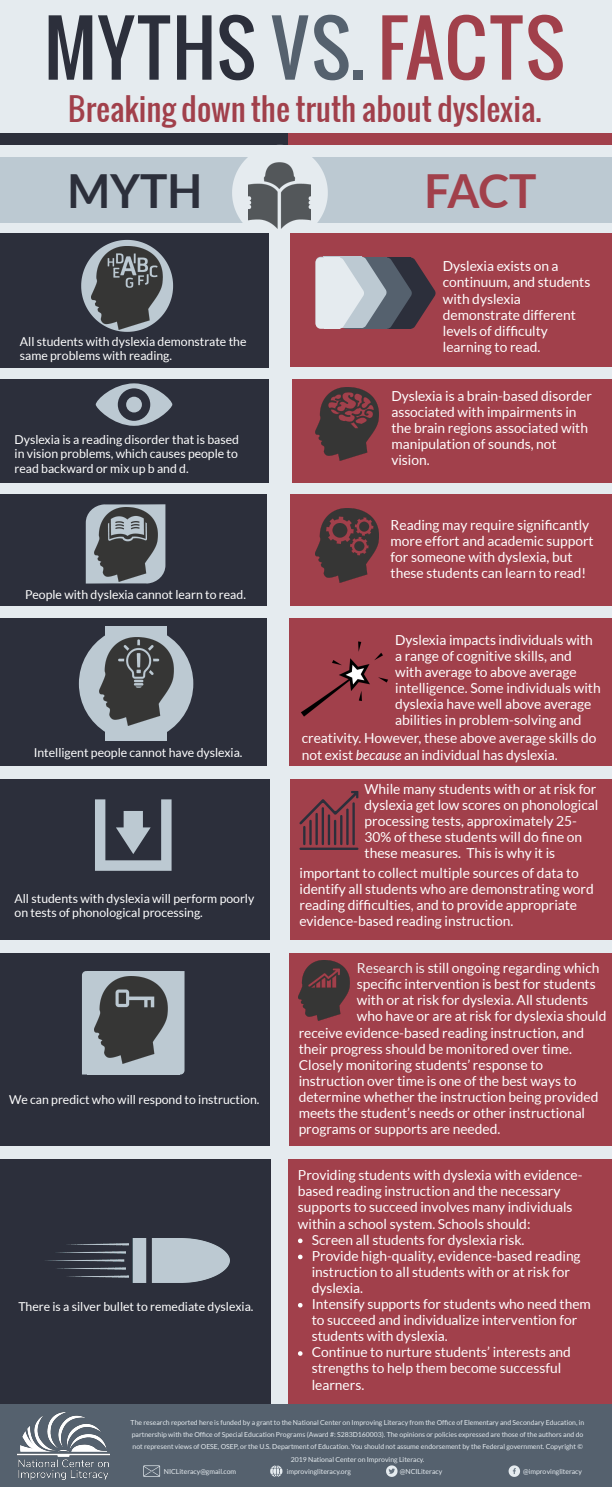
<style>
.page{position:relative;width:612px;height:1487px;background:#fff}
.page>*{position:absolute;margin:0;border:0;box-sizing:border-box;transform-origin:0 0}
.t1{font:73.5px "Oswald";color:#2c2f3b}
.t2{font:700 46px "Lato";color:#2c2f3b}
.t3{font:700 46px "Lato";color:#a1404b}
.t4{font:30.6px "Oswald";color:#a1404b}
.t5{font:13.8px/16.1px "Lato";color:#fff}
.t6{font:12.3px/14.6px "Lato";color:#fff}
.t7{font:6.9px "Lato";color:#e5ebef}
.s1{color:#55616e}
.s2{color:#a1404b}
.s3{font-style:italic}
.s4{color:#f1f2f2}
</style>
<div class="page">
<div style="left:0;top:0;width:612px;height:145px;background:#e5ebef"></div>
<div style="left:0;top:133px;width:289px;height:11px;background:#2c2f3b"></div>
<div style="left:288px;top:133px;width:324px;height:11px;background:#a1404b"></div>
<div style="left:0;top:145px;width:612px;height:338px;background:#e5ebef"></div>
<div style="left:0;top:157px;width:612px;height:65px;background:#bcc9d2"></div>
<svg style="left:232px;top:157px;width:96px;height:84px"></svg>
<div style="left:0;top:233px;width:268px;height:134px;background:#2c2f3b"></div>
<div style="left:290px;top:234px;width:322px;height:133px;background:#a1404b"></div>
<div style="left:0;top:379px;width:269px;height:103px;background:#2c2f3b"></div>
<div style="left:292px;top:379px;width:320px;height:104px;background:#a1404b"></div>
<img style="left:249px;top:162px;width:62px;height:66px">
<svg style="left:96px;top:383px;width:76px;height:43px"></svg>
<div style="left:126px;top:396px;width:16px;height:16px;background:#bcc9d2;border-radius:50%"></div>
<svg style="left:81px;top:240px;width:92px;height:92px"></svg>
<img style="left:92px;top:246px;width:70px;height:83px">
<div style="left:324px;top:257px;width:15px;height:72px;background:#e5ebef"></div>
<svg style="left:339px;top:257px;width:97px;height:72px;background:#807c87"></svg>
<svg style="left:316px;top:257px;width:8px;height:72px"></svg>
<img style="left:316px;top:387px;width:62px;height:73px">
<div style="left:0;top:483px;width:612px;height:283px;background:#e5ebef"></div>
<div style="left:0;top:494px;width:267px;height:112px;background:#2c2f3b"></div>
<div style="left:290px;top:494px;width:322px;height:112px;background:#a1404b"></div>
<div style="left:0;top:618px;width:267px;height:148px;background:#2c2f3b"></div>
<div style="left:290px;top:617px;width:322px;height:149px;background:#a1404b"></div>
<svg style="left:86px;top:504px;width:79px;height:79px;background:#abb7c0"></svg>
<img style="left:94px;top:507px;width:63px;height:74px">
<img style="left:316px;top:508px;width:62px;height:74px">
<div style="left:106px;top:626px;width:61px;height:115px;background:#bcc9d2"></div>
<svg style="left:79px;top:634px;width:27px;height:98px"></svg>
<svg style="left:167px;top:635px;width:26px;height:97px"></svg>
<img style="left:99px;top:637px;width:74px;height:88px">
<img style="left:301px;top:641px;width:87px;height:76px">
<div style="left:0;top:766px;width:612px;height:380px;background:#e5ebef"></div>
<div style="left:0;top:778px;width:270px;height:161px;background:#2c2f3b"></div>
<div style="left:290px;top:778px;width:322px;height:161px;background:#a1404b"></div>
<div style="left:0;top:952px;width:270px;height:194px;background:#2c2f3b"></div>
<div style="left:290px;top:952px;width:322px;height:194px;background:#a1404b"></div>
<svg style="left:95px;top:799px;width:77px;height:71px"></svg>
<img style="left:299px;top:960px;width:50px;height:59px">
<div style="left:88px;top:970px;width:92px;height:104px;background:#bcc9d2"></div>
<svg style="left:178px;top:970px;width:7px;height:104px"></svg>
<svg style="left:82px;top:971px;width:6px;height:103px"></svg>
<img style="left:95px;top:976px;width:73px;height:86px">
<svg style="left:299px;top:791px;width:59px;height:58px"></svg>
<div style="left:0;top:1146px;width:612px;height:257px;background:#e5ebef"></div>
<div style="left:0;top:1159px;width:271px;height:244px;background:#2c2f3b"></div>
<div style="left:288px;top:1159px;width:324px;height:244px;background:#a1404b"></div>
<svg style="left:298px;top:1238px;width:5px;height:4px"></svg>
<svg style="left:298px;top:1254px;width:5px;height:4px"></svg>
<svg style="left:298px;top:1303px;width:5px;height:4px"></svg>
<svg style="left:298px;top:1351px;width:5px;height:4px"></svg>
<img style="left:45px;top:1238px;width:185px;height:43px">
<div style="left:0;top:1403px;width:612px;height:83px;background:#55616e"></div>
<img style="left:18px;top:1412px;width:92px;height:66px">
<svg style="left:509px;top:1465px;width:11px;height:11px"></svg>
<svg style="left:386px;top:1465px;width:12px;height:11px"></svg>
<svg style="left:270px;top:1465px;width:12px;height:11px"></svg>
<svg style="left:143px;top:1465px;width:17px;height:11px"></svg>
<h1 class="t1" style="left:44px;top:-8px;width:523px">MYTHS <span class="s1">VS.</span> <span class="s2">FACTS</span></h1>
<h3 class="t4" style="left:68px;top:85px;width:475px">Breaking down the truth about dyslexia.</h3>
<h2 class="t2" style="left:67px;top:165px;width:136px">MYTH</h2>
<h2 class="t3" style="left:425px;top:165px;width:113px">FACT</h2>
<p class="t6" style="left:20px;top:334px;width:228px">All students with dyslexia demonstrate the same problems with reading.</p>
<p class="t6" style="left:15px;top:432px;width:226px;text-align:justify">Dyslexia is a reading disorder that is based in vision problems, which causes people to read backward or mix up b and d.</p>
<p class="t6" style="left:25px;top:587px;width:222px">People with dyslexia cannot learn to read.</p>
<p class="t6" style="left:34px;top:745px;width:210px">Intelligent people cannot have dyslexia.</p>
<p class="t6" style="left:15px;top:891px;width:241px">All students with dyslexia will perform poorly on tests of phonological processing.</p>
<p class="t6" style="left:9px;top:1091px;width:252px">We can predict who will respond to instruction.</p>
<p class="t6" style="left:18px;top:1298px;width:237px">There is a silver bullet to remediate dyslexia.</p>
<p class="t5" style="left:443px;top:258px;width:149px">Dyslexia exists on a continuum, and students with dyslexia demonstrate different levels of difficulty learning to read.</p>
<p class="t5" style="left:391px;top:388px;width:202px">Dyslexia is a brain-based disorder associated with impairments in the brain regions associated with manipulation of sounds, not vision.</p>
<p class="t5" style="left:391px;top:516px;width:205px">Reading may require significantly more effort and academic support for someone with dyslexia, but these students can learn to read!</p>
<p class="t5" style="left:395px;top:631px;width:207px">Dyslexia impacts individuals with a range of cognitive skills, and with average to above average intelligence. Some individuals with dyslexia have well above average abilities in problem-solving and</p>
<p class="t5" style="left:302px;top:730px;width:296px">creativity. However, these above average skills do not exist <span class="s3">because</span> an individual has dyslexia.</p>
<p class="t5" style="left:365px;top:781px;width:235px">While many students with or at risk for dyslexia get low scores on phonological processing tests, approximately 25- 30% of these students will do fine on these measures. This is why it is</p>
<p class="t5" style="left:299px;top:864px;width:296px">important to collect multiple sources of data to identify all students who are demonstrating word reading difficulties, and to provide appropriate evidence-based reading instruction.</p>
<p class="t5" style="left:357px;top:959px;width:251px"><span class="s4">Research is</span> still ongoing regarding which specific intervention is best for students with or at risk for dyslexia. All students who have or are at risk for dyslexia should</p>
<p class="t5" style="left:299px;top:1024px;width:301px">receive evidence-based reading instruction, and their progress should be monitored over time.<br>Closely monitoring students’ response to instruction over time is one of the best ways to determine whether the instruction being provided meets the student’s needs or other instructional programs or supports are needed.</p>
<p class="t5" style="left:298px;top:1167px;width:286px">Providing students with dyslexia with evidence-</p>
<p class="t5" style="left:298px;top:1183px;width:264px">based reading instruction and the necessary</p>
<p class="t5" style="left:298px;top:1199px;width:276px">supports to succeed involves many individuals</p>
<p class="t5" style="left:298px;top:1215px;width:234px">within a school system. Schools should:</p>
<p class="t5" style="left:312px;top:1231px;width:214px">Screen all students for dyslexia risk.</p>
<p class="t5" style="left:312px;top:1247px;width:270px">Provide high-quality, evidence-based reading</p>
<p class="t5" style="left:312px;top:1263px;width:260px">instruction to all students with or at risk for</p>
<p class="t5" style="left:312px;top:1279px;width:53px">dyslexia.</p>
<p class="t5" style="left:312px;top:1295px;width:281px">Intensify supports for students who need them</p>
<p class="t5" style="left:312px;top:1311px;width:267px">to succeed and individualize intervention for</p>
<p class="t5" style="left:312px;top:1327px;width:138px">students with dyslexia.</p>
<p class="t5" style="left:312px;top:1344px;width:261px">Continue to nurture students’ interests and</p>
<p class="t5" style="left:312px;top:1360px;width:251px">strengths to help them become successful</p>
<p class="t5" style="left:312px;top:1376px;width:54px">learners.</p>
<p class="t7" style="left:131px;top:1418px;width:455px">The research reported here is funded by a grant to the National Center on Improving Literacy from the Office of Elementary and Secondary Education, in</p>
<p class="t7" style="left:132px;top:1430px;width:453px">partnership with the Office of Special Education Programs (Award #: S283D160003). The opinions or policies expressed are those of the authors and do</p>
<p class="t7" style="left:133px;top:1442px;width:452px">not represent views of OESE, OSEP, or the U.S. Department of Education. You should not assume endorsement by the Federal government. Copyright ©</p>
<p class="t7" style="left:291px;top:1454px;width:135px">2019 National Center on Improving Literacy.</p>
<p class="t7" style="left:164px;top:1467px;width:74px">NICLiteracy@gmail.com</p>
<p class="t7" style="left:287px;top:1467px;width:66px">improvingliteracy.org</p>
<p class="t7" style="left:400px;top:1467px;width:44px">@NCILiteracy</p>
<p class="t7" style="left:523px;top:1467px;width:61px">@improvingliteracy</p>
</div>
